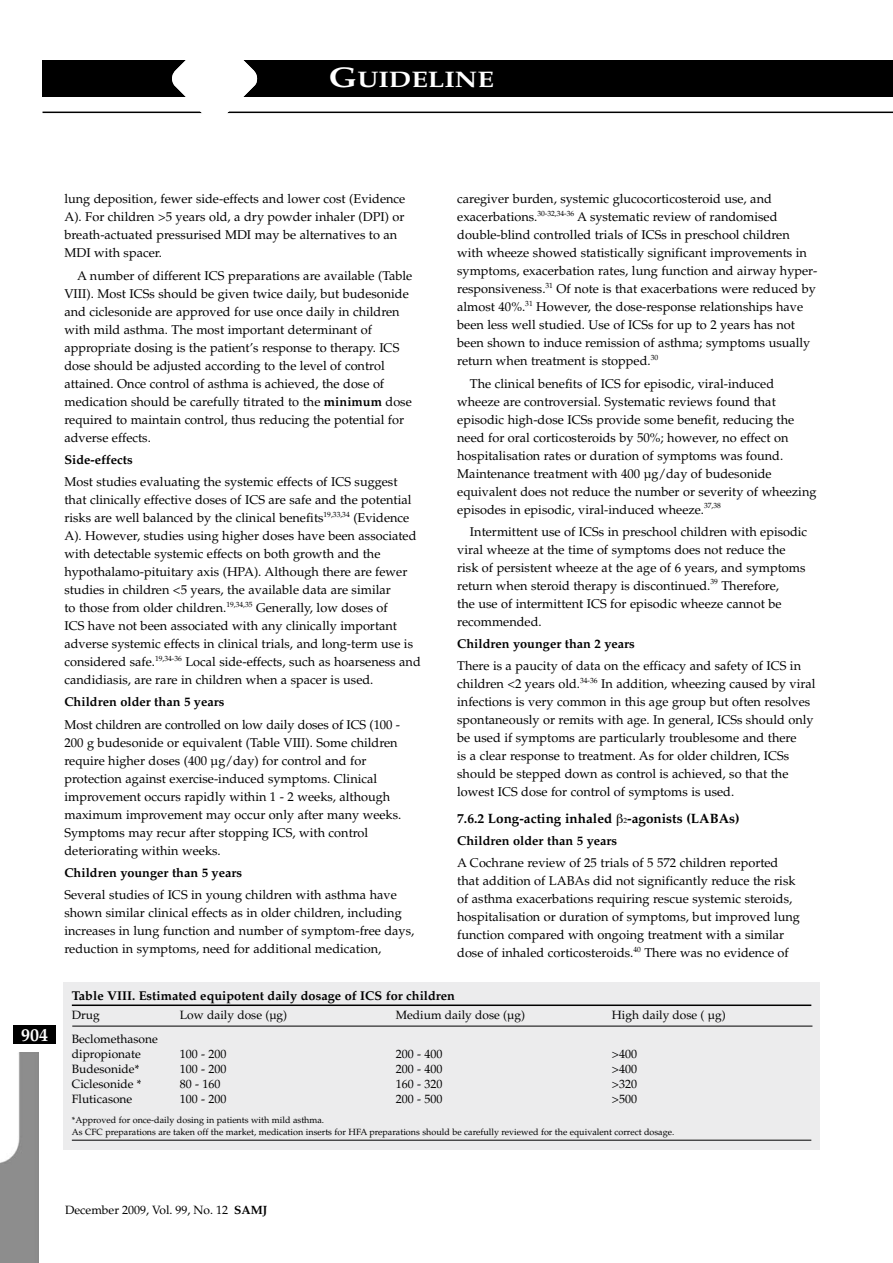
<style>
.page{position:relative;width:893px;height:1263px;background:#fff}
.page>*{position:absolute;margin:0;border:0;box-sizing:border-box;transform-origin:0 0}
.t1{font:700 22.5px "Palatino";color:#fff;scale:1.2 1}
.t2{font:700 18px "Palatino";color:#fff}
.t3{font:700 13.5px "Palatino";color:#000}
.t4{font:12.75px/18px "Palatino";color:#000}
.t5{font:700 12.75px "Palatino";color:#000}
.t6{font:12px/15px "Palatino";color:#000}
.t7{font:9px/12px "Palatino";color:#000}
.s1{font-size:28.5px}
.s2{font-weight:700}
.s3{font-weight:400;font-size:7.5px}
</style>
<div class="page">
<div style="left:14px;top:1024px;width:42px;height:19px;background:#000"></div>
<div style="left:43px;top:60px;width:850px;height:37px;background:#000"></div>
<img style="left:0;top:1052px;width:38px;height:211px">
<hr style="left:43px;top:112px;width:850px;height:1px;background:#000">
<img style="left:172px;top:60px;width:85px;height:54px">
<div style="left:63px;top:982px;width:757px;height:168px;background:#ececed"></div>
<hr style="left:72px;top:1004px;width:739px;height:2px;background:#000">
<hr style="left:72px;top:1140px;width:739px;height:1px;background:#000">
<hr style="left:72px;top:1026px;width:740px;height:1px;background:#000">
<h1 class="t1" style="left:329px;top:67px;width:139px"><span class="s1">G</span>UIDELINE</h1>
<h2 class="t2" style="left:21px;top:1024px;width:28px">904</h2>
<p class="t4" style="left:64px;top:190px;width:342px">lung deposition, fewer side-effects and lower cost (Evidence A). For children &gt;5 years old, a dry powder inhaler (DPI) or breath-actuated pressurised MDI may be alternatives to an MDI with spacer.</p>
<p class="t4" style="left:64px;top:266px;width:349px;text-indent:13px">A number of different ICS preparations are available (Table VIII). Most ICSs should be given twice daily, but budesonide and ciclesonide are approved for use once daily in children with mild asthma. The most important determinant of appropriate dosing is the patient’s response to therapy. ICS dose should be adjusted according to the level of control attained. Once control of asthma is achieved, the dose of medication should be carefully titrated to the <span class="s2">minimum</span> dose required to maintain control, thus reducing the potential for adverse effects.</p>
<p class="t5" style="left:64px;top:452px;width:70px">Side-effects</p>
<p class="t4" style="left:64px;top:473px;width:358px">Most studies evaluating the systemic effects of ICS suggest that clinically effective doses of ICS are safe and the potential risks are well balanced by the clinical benefits<sup>19,33,34</sup> (Evidence A). However, studies using higher doses have been associated with detectable systemic effects on both growth and the hypothalamo-pituitary axis (HPA). Although there are fewer studies in children &lt;5 years, the available data are similar<br>to those from older children.<sup>19,34,35</sup> Generally, low doses of<br>ICS have not been associated with any clinically important adverse systemic effects in clinical trials, and long-term use is considered safe.<sup>19,34-36</sup> Local side-effects, such as hoarseness and candidiasis, are rare in children when a spacer is used.</p>
<p class="t5" style="left:64px;top:695px;width:161px">Children older than 5 years</p>
<p class="t4" style="left:64px;top:715px;width:338px">Most children are controlled on low daily doses of ICS (100 - 200 g budesonide or equivalent (Table VIII). Some children require higher doses (400 µg/day) for control and for protection against exercise-induced symptoms. Clinical improvement occurs rapidly within 1 - 2 weeks, although maximum improvement may occur only after many weeks.<br>Symptoms may recur after stopping ICS, with control deteriorating within weeks.</p>
<p class="t5" style="left:64px;top:865px;width:179px">Children younger than 5 years</p>
<p class="t4" style="left:64px;top:886px;width:351px">Several studies of ICS in young children with asthma have shown similar clinical effects as in older children, including increases in lung function and number of symptom-free days, reduction in symptoms, need for additional medication,</p>
<p class="t4" style="left:457px;top:190px;width:362px">caregiver burden, systemic glucocorticosteroid use, and exacerbations.<sup>30-32,34-36</sup> A systematic review of randomised double-blind controlled trials of ICSs in preschool children with wheeze showed statistically significant improvements in symptoms, exacerbation rates, lung function and airway hyper&shy;responsiveness.<sup>31</sup> Of note is that exacerbations were reduced by almost 40%.<sup>31</sup> However, the dose-response relationships have been less well studied. Use of ICSs for up to 2 years has not been shown to induce remission of asthma; symptoms usually return when treatment is stopped.<sup>30</sup></p>
<p class="t4" style="left:457px;top:374px;width:361px;text-indent:13px">The clinical benefits of ICS for episodic, viral-induced wheeze are controversial. Systematic reviews found that episodic high-dose ICSs provide some benefit, reducing the need for oral corticosteroids by 50%; however, no effect on hospitalisation rates or duration of symptoms was found.<br>Maintenance treatment with 400 µg/day of budesonide equivalent does not reduce the number or severity of wheezing episodes in episodic, viral-induced wheeze.<sup>37,38</sup></p>
<p class="t4" style="left:457px;top:523px;width:352px;text-indent:13px">Intermittent use of ICSs in preschool children with episodic viral wheeze at the time of symptoms does not reduce the risk of persistent wheeze at the age of 6 years, and symptoms return when steroid therapy is discontinued.<sup>39</sup> Therefore,<br>the use of intermittent ICS for episodic wheeze cannot be recommended.</p>
<p class="t5" style="left:457px;top:636px;width:179px">Children younger than 2 years</p>
<p class="t4" style="left:457px;top:657px;width:360px">There is a paucity of data on the efficacy and safety of ICS in children &lt;2 years old.<sup>34-36</sup> In addition, wheezing caused by viral infections is very common in this age group but often resolves spontaneously or remits with age. In general, ICSs should only be used if symptoms are particularly troublesome and there<br>is a clear response to treatment. As for older children, ICSs should be stepped down as control is achieved, so that the lowest ICS dose for control of symptoms is used.</p>
<p class="t3" style="left:457px;top:810px;width:284px">7.6.2 Long-acting inhaled <span class="s3">2</span>-agonists (LABAs)</p>
<p class="t5" style="left:457px;top:833px;width:161px">Children older than 5 years</p>
<p class="t4" style="left:457px;top:854px;width:344px">A Cochrane review of 25 trials of 5 572 children reported that addition of LABAs did not significantly reduce the risk of asthma exacerbations requiring rescue systemic steroids, hospitalisation or duration of symptoms, but improved lung function compared with ongoing treatment with a similar dose of inhaled corticosteroids.<sup>40</sup> There was no evidence of</p>
<p class="t5" style="left:72px;top:988px;width:385px">Table VIII. Estimated equipotent daily dosage of ICS for children</p>
<p class="t6" style="left:72px;top:1008px;width:29px">Drug</p>
<p class="t6" style="left:180px;top:1008px;width:109px">Low daily dose (µg)</p>
<p class="t6" style="left:396px;top:1008px;width:131px">Medium daily dose (µg)</p>
<p class="t6" style="left:612px;top:1008px;width:115px">High daily dose ( µg)</p>
<p class="t6" style="left:72px;top:1031px;width:88px">Beclomethasone dipropionate</p>
<p class="t6" style="left:180px;top:1046px;width:48px">100 - 200</p>
<p class="t6" style="left:396px;top:1046px;width:48px">200 - 400</p>
<p class="t6" style="left:612px;top:1046px;width:27px">&gt;400</p>
<p class="t6" style="left:72px;top:1061px;width:69px">Budesonide*</p>
<p class="t6" style="left:180px;top:1061px;width:48px">100 - 200</p>
<p class="t6" style="left:396px;top:1061px;width:48px">200 - 400</p>
<p class="t6" style="left:612px;top:1061px;width:27px">&gt;400</p>
<p class="t6" style="left:72px;top:1076px;width:71px">Ciclesonide *</p>
<p class="t6" style="left:180px;top:1076px;width:42px">80 - 160</p>
<p class="t6" style="left:396px;top:1076px;width:48px">160 - 320</p>
<p class="t6" style="left:612px;top:1076px;width:27px">&gt;320</p>
<p class="t6" style="left:72px;top:1091px;width:62px">Fluticasone</p>
<p class="t6" style="left:180px;top:1091px;width:48px">100 - 200</p>
<p class="t6" style="left:396px;top:1091px;width:48px">200 - 500</p>
<p class="t6" style="left:612px;top:1091px;width:27px">&gt;500</p>
<p class="t7" style="left:72px;top:1114px;width:604px">*Approved for once-daily dosing in patients with mild asthma.<br>As CFC preparations are taken off the market, medication inserts for HFA preparations should be carefully reviewed for the equivalent correct dosage.</p>
<p class="t6" style="left:65px;top:1203px;width:204px">December 2009, Vol. 99, No. 12 <span class="s2">SAMJ</span></p>
</div>
